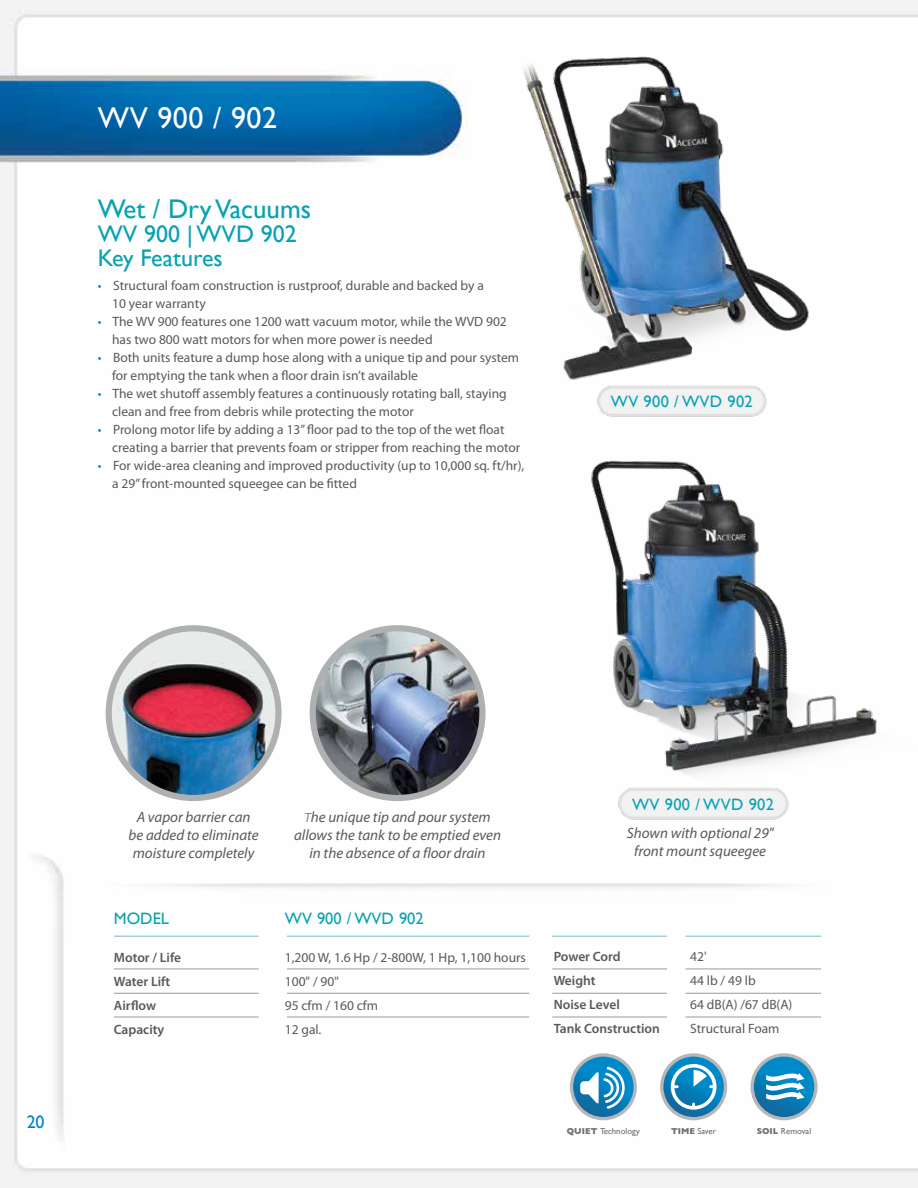
<style>
.page{position:relative;width:918px;height:1188px;background:#fff}
.page>*{position:absolute;margin:0;border:0;box-sizing:border-box;transform-origin:0 0}
.t1{font:30px "Gill Sans";letter-spacing:.02em;color:#fff}
.t2{font:27px "Gill Sans";color:#07a2b2}
.t3{font:24px/24px "Gill Sans";color:#07a2b2}
.t4{font:18px "Gill Sans";color:#0082c7}
.t5{font:16.5px "Gill Sans";letter-spacing:.02em;color:#07a2b2}
.t6{font:16.5px "Gill Sans";color:#07a2b2}
.t7{font:italic 15px/18px "Myriad Pro";color:#58595b;text-align:center}
.t8{font:13.5px/18px "Myriad Pro";color:#58595b}
.t9{font:600 13.5px "Myriad Pro";color:#58595b}
.t10{font:8.7px "Gill Sans";color:#6d6e71}
.s1{color:#0082c7}
.s2{font-size:13.35px;color:#808285}
.s3{font-weight:700}
</style>
<div class="page">
<img style="left:0;top:0;width:918px;height:1188px">
<img style="left:507px;top:457px;width:411px;height:360px">
<img style="left:70px;top:868px;width:787px;height:37px">
<hr style="left:552px;top:993px;width:115px;height:1px;background:#97999c">
<hr style="left:114px;top:993px;width:145px;height:1px;background:#97999c">
<hr style="left:685px;top:993px;width:136px;height:1px;background:#97999c">
<hr style="left:552px;top:969px;width:115px;height:1px;background:#97999c">
<hr style="left:114px;top:969px;width:145px;height:1px;background:#97999c">
<hr style="left:685px;top:969px;width:136px;height:1px;background:#97999c">
<hr style="left:552px;top:936px;width:115px;height:1px;background:#86c0cb">
<hr style="left:114px;top:936px;width:145px;height:1px;background:#86c0cb">
<hr style="left:685px;top:936px;width:136px;height:1px;background:#86c0cb">
<hr style="left:552px;top:1017px;width:115px;height:1px;background:#97999c">
<hr style="left:114px;top:1017px;width:145px;height:1px;background:#97999c">
<hr style="left:685px;top:1017px;width:136px;height:1px;background:#97999c">
<hr style="left:287px;top:993px;width:242px;height:1px;background:#97999c">
<hr style="left:287px;top:969px;width:242px;height:1px;background:#97999c">
<hr style="left:287px;top:936px;width:242px;height:1px;background:#86c0cb">
<hr style="left:287px;top:1017px;width:242px;height:1px;background:#97999c">
<img style="left:594px;top:383px;width:177px;height:38px">
<img style="left:503px;top:28px;width:312px;height:355px">
<img style="left:313px;top:628px;width:169px;height:170px;border-radius:85px">
<div style="left:310px;top:625px;width:176px;height:176px;border:6px solid #aeb0b2;border-radius:50%"></div>
<img style="left:109px;top:628px;width:169px;height:170px;border-radius:85px">
<div style="left:106px;top:625px;width:176px;height:176px;border:6px solid #aeb0b2;border-radius:50%"></div>
<img style="left:615px;top:785px;width:178px;height:39px">
<svg style="left:662px;top:1055px;width:64px;height:64px"></svg>
<div style="left:660px;top:1053px;width:67px;height:67px;border:3px solid #b7b7b8;border-radius:50%"></div>
<svg style="left:671px;top:1064px;width:46px;height:46px"></svg>
<svg style="left:752px;top:1055px;width:64px;height:64px;background:#1c84b8"></svg>
<div style="left:751px;top:1053px;width:67px;height:67px;border:3px solid #b7b7b8;border-radius:50%"></div>
<svg style="left:766px;top:1070px;width:39px;height:34px"></svg>
<svg style="left:572px;top:1055px;width:63px;height:64px"></svg>
<div style="left:570px;top:1053px;width:67px;height:67px;border:3px solid #b7b7b8;border-radius:50%"></div>
<svg style="left:580px;top:1067px;width:45px;height:42px"></svg>
<h1 class="t1" style="left:98px;top:100px;width:181px">WV 900 / 902</h1>
<h2 class="t2" style="left:98px;top:193px;width:215px">Wet / Dry Vacuums</h2>
<h3 class="t3" style="left:98px;top:222px;width:200px">WV 900 | WVD 902<br>Key Features</h3>
<p class="t8" style="left:112px;top:276px;width:373px;text-indent:-14px"><span class="s1">•</span> Structural foam construction is rustproof, durable and backed by a<br>10 year warranty</p>
<p class="t8" style="left:112px;top:312px;width:396px;text-indent:-14px"><span class="s1">•</span> The WV 900 features one 1200 watt vacuum motor, while the WVD 902 has two 800 watt motors for when more power is needed</p>
<p class="t8" style="left:112px;top:348px;width:409px;text-indent:-14px"><span class="s1">•</span> Both units feature a dump hose along with a unique tip and pour system for emptying the tank when a floor drain isn’t available</p>
<p class="t8" style="left:112px;top:384px;width:396px;text-indent:-14px"><span class="s1">•</span> The wet shutoff assembly features a continuously rotating ball, staying clean and free from debris while protecting the motor</p>
<p class="t8" style="left:112px;top:420px;width:410px;text-indent:-14px"><span class="s1">•</span> Prolong motor life by adding a 13” floor pad to the top of the wet float creating a barrier that prevents foam or stripper from reaching the motor</p>
<p class="t8" style="left:112px;top:456px;width:414px;text-indent:-14px"><span class="s1">•</span> For wide-area cleaning and improved productivity (up to 10,000 sq. ft/hr), a 29” front-mounted squeegee can be fitted</p>
<p class="t5" style="left:611px;top:392px;width:144px">WV 900 / WVD 902</p>
<h3 class="t4" style="left:27px;top:1112px;width:19px">20</h3>
<p class="t7" style="left:129px;top:808px;width:132px">A vapor barrier can be added to eliminate moisture completely</p>
<p class="t7" style="left:294px;top:808px;width:208px"><span class="s2">T</span>he unique tip and pour system allows the tank to be emptied even in the absence of a floor drain</p>
<p class="t5" style="left:114px;top:909px;width:57px">MODEL</p>
<p class="t6" style="left:285px;top:909px;width:140px">WV 900 / WVD 902</p>
<p class="t9" style="left:114px;top:949px;width:69px">Motor / Life</p>
<p class="t8" style="left:285px;top:948px;width:243px">1,200 W, 1.6 Hp / 2-800W, 1 Hp, 1,100 hours</p>
<p class="t9" style="left:114px;top:973px;width:58px">Water Lift</p>
<p class="t8" style="left:285px;top:972px;width:56px">100" / 90"</p>
<p class="t9" style="left:114px;top:997px;width:44px">Airflow</p>
<p class="t8" style="left:285px;top:996px;width:95px">95 cfm / 160 cfm</p>
<p class="t9" style="left:114px;top:1021px;width:52px">Capacity</p>
<p class="t8" style="left:285px;top:1020px;width:38px">12 gal.</p>
<p class="t5" style="left:632px;top:795px;width:144px">WV 900 / WVD 902</p>
<p class="t7" style="left:627px;top:824px;width:148px">Shown with optional 29" front mount squeegee</p>
<p class="t9" style="left:554px;top:948px;width:69px">Power Cord</p>
<p class="t8" style="left:690px;top:948px;width:18px">42'</p>
<p class="t9" style="left:554px;top:972px;width:43px">Weight</p>
<p class="t8" style="left:690px;top:972px;width:67px">44 lb / 49 lb</p>
<p class="t9" style="left:554px;top:996px;width:68px">Noise Level</p>
<p class="t8" style="left:690px;top:996px;width:104px">64 dB(A) /67 dB(A)</p>
<p class="t9" style="left:554px;top:1020px;width:108px">Tank Construction</p>
<p class="t8" style="left:690px;top:1020px;width:91px">Structural Foam</p>
<p class="t10" style="left:671px;top:1126px;width:47px"><span class="s3">TIME</span> Saver</p>
<p class="t10" style="left:567px;top:1126px;width:75px"><span class="s3">QUIET</span> Technology</p>
<p class="t10" style="left:757px;top:1126px;width:56px"><span class="s3">SOIL</span> Removal</p>
</div>
